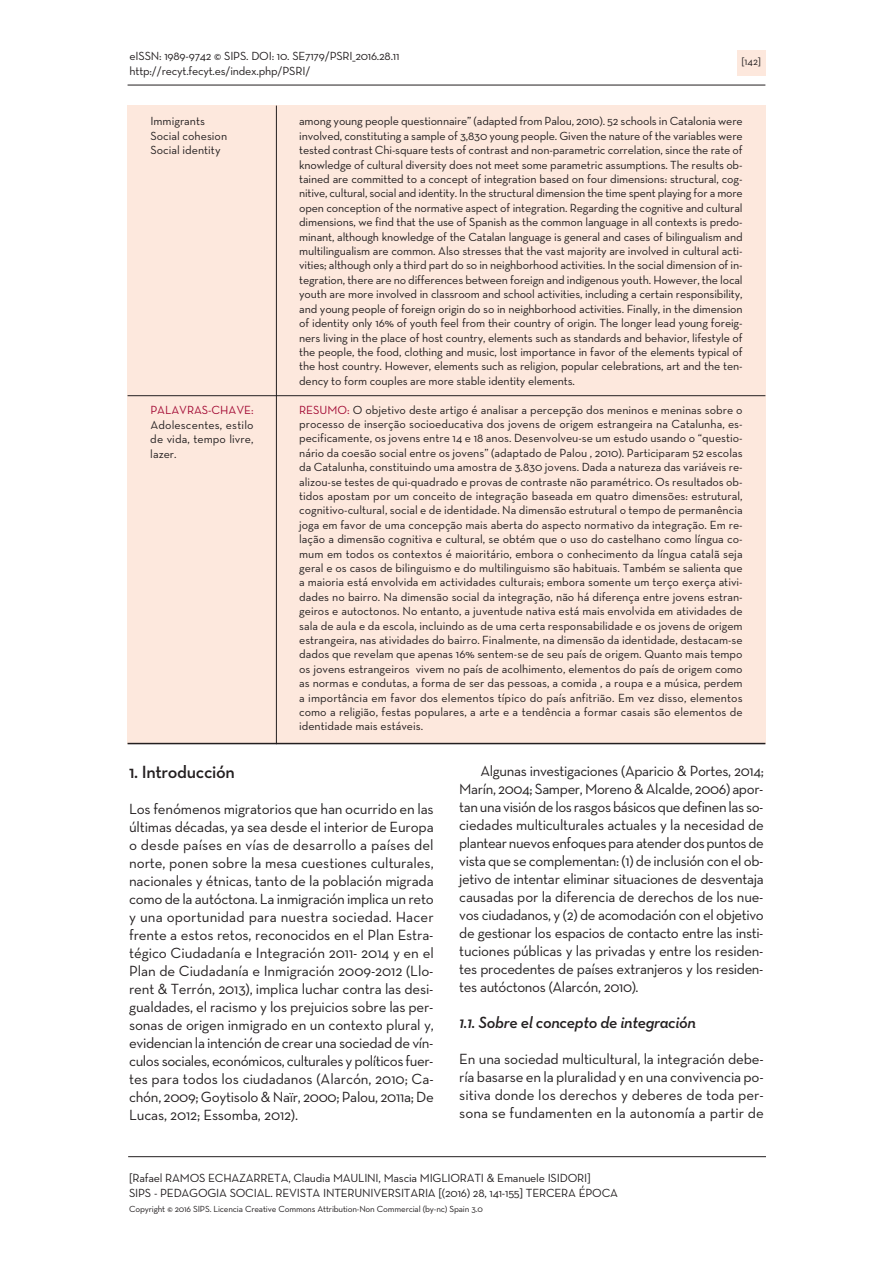
<style>
.page{position:relative;width:893px;height:1263px;background:#fff}
.page>*{position:absolute;margin:0;border:0;box-sizing:border-box;transform-origin:0 0}
.t1{font:600 18px "Neutra Text";letter-spacing:-.02em;color:#231f20}
.t2{font:italic 600 16.5px "Neutra Text";letter-spacing:-.02em;color:#231f20}
.t3{font:15px/18px "Neutra Text";letter-spacing:-.02em;color:#231f20;text-align:justify}
.t4{font:12px/14.4px "Neutra Text";letter-spacing:-.02em;color:#231f20;text-align:justify}
.t5{font:12px/14.4px "Neutra Text";color:#231f20}
.t6{font:12px "Neutra Text";letter-spacing:-.005em;color:#a30a34}
.t7{font:10.5px "Neutra Text";color:#231f20}
.t8{font:9px "Neutra Text";letter-spacing:-.02em;color:#231f20}
.s1{color:#a30a34}
</style>
<div class="page">
<hr style="left:128px;top:85px;width:637px;height:1px;background:#231f20">
<div style="left:737px;top:50px;width:28px;height:25px;background:#fde8dd"></div>
<hr style="left:128px;top:1156px;width:638px;height:1px;background:#231f20">
<div style="left:128px;top:106px;width:148px;height:638px;background:#fde8dd"></div>
<div style="left:276px;top:106px;width:489px;height:638px;background:#fde8dd"></div>
<hr style="left:128px;top:395px;width:637px;height:1px;background:#231f20">
<hr style="left:128px;top:743px;width:637px;height:1px;background:#231f20">
<hr style="left:276px;top:106px;width:1px;height:638px;background:#231f20">
<p class="t4" style="left:130px;top:48px;width:271px;line-height:15px">eISSN: 1989-9742 © SIPS. DOI: 10. SE7179/PSRI_2016.28.11 http://recyt.fecyt.es/index.php/PSRI/</p>
<p class="t7" style="left:741px;top:56px;width:21px">[142]</p>
<p class="t5" style="left:150px;top:114px;width:78px">Immigrants<br>Social cohesion<br>Social identity</p>
<p class="t6" style="left:150px;top:403px;width:105px">PALAVRAS-CHAVE:</p>
<p class="t4" style="left:150px;top:417px;width:105px">Adolescentes, estilo de vida, tempo livre, lazer.</p>
<p class="t4" style="left:299px;top:114px;width:445px">among young people questionnaire” (adapted from Palou, 2010). 52 schools in Catalonia were involved, constituting a sample of 3,830 young people. Given the nature of the variables were tested contrast Chi-square tests of contrast and non-parametric correlation, since the rate of knowledge of cultural diversity does not meet some parametric assumptions. The results ob&shy;tained are committed to a concept of integration based on four dimensions: structural, cog&shy;nitive, cultural, social and identity. In the structural dimension the time spent playing for a more open conception of the normative aspect of integration. Regarding the cognitive and cultural dimensions, we find that the use of Spanish as the common language in all contexts is predo&shy;minant, although knowledge of the Catalan language is general and cases of bilingualism and multilingualism are common. Also stresses that the vast majority are involved in cultural acti&shy;vities; although only a third part do so in neighborhood activities. In the social dimension of in&shy;tegration, there are no differences between foreign and indigenous youth. However, the local youth are more involved in classroom and school activities, including a certain responsibility, and young people of foreign origin do so in neighborhood activities. Finally, in the dimension of identity only 16% of youth feel from their country of origin. The longer lead young foreig&shy;ners living in the place of host country, elements such as standards and behavior, lifestyle of the people, the food, clothing and music, lost importance in favor of the elements typical of the host country. However, elements such as religion, popular celebrations, art and the ten&shy;dency to form couples are more stable identity elements.</p>
<p class="t4" style="left:299px;top:402px;width:445px"><span class="s1">RESUMO:</span> O objetivo deste artigo é analisar a percepção dos meninos e meninas sobre o processo de inserção socioeducativa dos jovens de origem estrangeira na Catalunha, es&shy;pecificamente, os jovens entre 14 e 18 anos. Desenvolveu-se um estudo usando o “questio&shy;nário da coesão social entre os jovens” (adaptado de Palou , 2010). Participaram 52 escolas da Catalunha, constituindo uma amostra de 3.830 jovens. Dada a natureza das variáveis re&shy;alizou-se testes de qui-quadrado e provas de contraste não paramétrico. Os resultados ob&shy;tidos apostam por um conceito de integração baseada em quatro dimensões: estrutural, cognitivo-cultural, social e de identidade. Na dimensão estrutural o tempo de permanência joga em favor de uma concepção mais aberta do aspecto normativo da integração. Em re&shy;lação a dimensão cognitiva e cultural, se obtém que o uso do castelhano como língua co&shy;mum em todos os contextos é maioritário, embora o conhecimento da língua catalã seja geral e os casos de bilinguismo e do multilinguismo são habituais. Também se salienta que a maioria está envolvida em actividades culturais; embora somente um terço exerça ativi&shy;dades no bairro. Na dimensão social da integração, não há diferença entre jovens estran&shy;geiros e autoctonos. No entanto, a juventude nativa está mais envolvida em atividades de sala de aula e da escola, incluindo as de uma certa responsabilidade e os jovens de origem estrangeira, nas atividades do bairro. Finalmente, na dimensão da identidade, destacam-se dados que revelam que apenas 16% sentem-se de seu país de origem. Quanto mais tempo os jovens estrangeiros vivem no país de acolhimento, elementos do país de origem como as normas e condutas, a forma de ser das pessoas, a comida , a roupa e a música, perdem a importância em favor dos elementos típico do país anfitrião. Em vez disso, elementos como a religião, festas populares, a arte e a tendência a formar casais são elementos de identidade mais estáveis.</p>
<h1 class="t1" style="left:129px;top:761px;width:107px">1. Introducción</h1>
<p class="t3" style="left:129px;top:800px;width:306px">Los fenómenos migratorios que han ocurrido en las últimas décadas, ya sea desde el interior de Europa o desde países en vías de desarrollo a países del norte, ponen sobre la mesa cuestiones culturales, nacionales y étnicas, tanto de la población migrada como de la autóctona. La inmigración implica un reto y una oportunidad para nuestra sociedad. Hacer frente a estos retos, reconocidos en el Plan Estra&shy;tégico Ciudadanía e Integración 2011- 2014 y en el Plan de Ciudadanía e Inmigración 2009-2012 (Llo&shy;rent &amp; Terrón, 2013), implica luchar contra las desi&shy;gualdades, el racismo y los prejuicios sobre las per&shy;sonas de origen inmigrado en un contexto plural y, evidencian la intención de crear una sociedad de vín&shy;culos sociales, económicos, culturales y políticos fuer&shy;tes para todos los ciudadanos (Alarcón, 2010; Ca&shy;chón, 2009; Goytisolo &amp; Naïr, 2000; Palou, 2011a; De Lucas, 2012; Essomba, 2012).</p>
<p class="t3" style="left:459px;top:762px;width:306px;text-indent:21px">Algunas investigaciones (Aparicio &amp; Portes, 2014; Marín, 2004; Samper, Moreno &amp; Alcalde, 2006) apor&shy;tanuna visióndelos rasgosbásicosquedefinenlas so&shy;ciedades multiculturales actuales y la necesidad de plantearnuevosenfoquespara atenderdospuntosde vista que se complementan: (1) de inclusión con el ob&shy;jetivo de intentar eliminar situaciones de desventaja causadas por la diferencia de derechos de los nue&shy;vos ciudadanos, y (2) de acomodación con el objetivo de gestionar los espacios de contacto entre las insti&shy;tuciones públicas y las privadas y entre los residen&shy;tes procedentes de países extranjeros y los residen&shy;tes autóctonos (Alarcón, 2010).</p>
<h2 class="t2" style="left:459px;top:1013px;width:238px">1.1. Sobre el concepto de integración</h2>
<p class="t3" style="left:459px;top:1050px;width:306px">En una sociedad multicultural, la integración debe&shy;ría basarse en la pluralidad y en una convivencia po&shy;sitiva donde los derechos y deberes de toda per&shy;sona se fundamenten en la autonomía a partir de</p>
<p class="t4" style="left:129px;top:1170px;width:491px;line-height:15px">[Rafael RAMOS ECHAZARRETA, Claudia MAULINI, Mascia MIGLIORATI &amp; Emanuele ISIDORI]<br>SIPS - PEDAGOGIA SOCIAL. REVISTA INTERUNIVERSITARIA [(2016) 28, 141-155] TERCERA ÉPOCA</p>
<p class="t8" style="left:129px;top:1203px;width:355px">Copyright © 2016 SIPS. Licencia Creative Commons Attribution-Non Commercial (by-nc) Spain 3.0</p>
</div>
